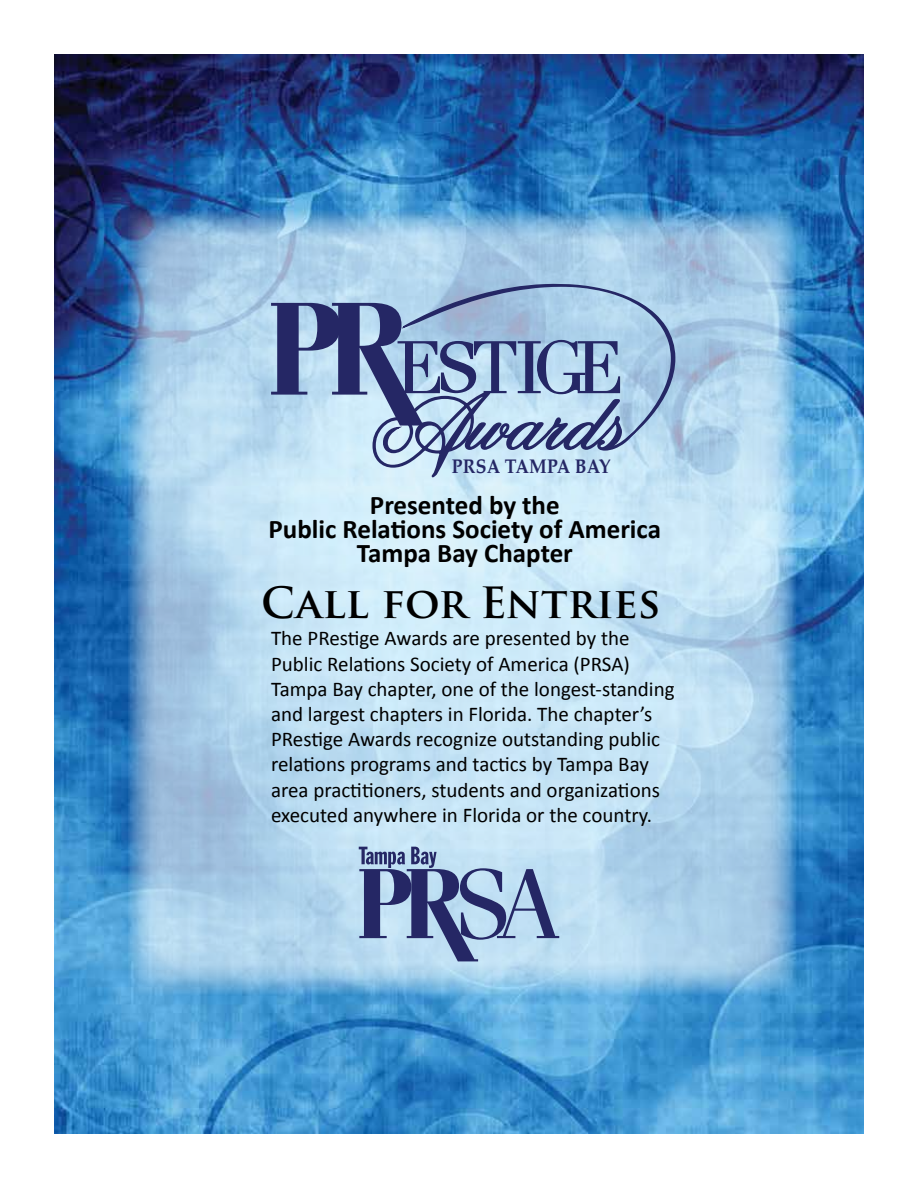
<style>
.page{position:relative;width:918px;height:1188px;background:#fff}
.page>*{position:absolute;margin:0;border:0;box-sizing:border-box;transform-origin:0 0}
.t1{font:700 42px "Trajan Pro";color:#000}
.t2{font:700 27px/24px "Calibri";color:#000;text-align:center}
.t3{font:21px/25.2px "Calibri";color:#000}
.t4{font:700 19.65px "Palatino";letter-spacing:.01em;color:#252765;scale:.9 1}
</style>
<div class="page">
<img style="left:54px;top:54px;width:809px;height:1080px">
<svg style="left:128px;top:211px;width:668px;height:784px;background:#afd3ec"></svg>
<svg style="left:271px;top:283px;width:404px;height:195px;background:#98b2d0"></svg>
<svg style="left:359px;top:847px;width:200px;height:114px;background:#8ea4c5"></svg>
<p class="t4" style="left:452px;top:450px;width:178px">PRSA TAMPA BAY</p>
<p class="t2" style="left:269px;top:492px;width:394px">Presented by the<br>Public Relations Society of America<br>Tampa Bay Chapter</p>
<h1 class="t1" style="left:261px;top:577px;width:401px">Call for Entries</h1>
<p class="t3" style="left:271px;top:625px;width:405px">The PRestige Awards are presented by the Public Relations Society of America (PRSA)<br>Tampa Bay chapter, one of the longest-standing and largest chapters in Florida. The chapter’s PRestige Awards recognize outstanding public relations programs and tactics by Tampa Bay area practitioners, students and organizations executed anywhere in Florida or the country.</p>
</div>
